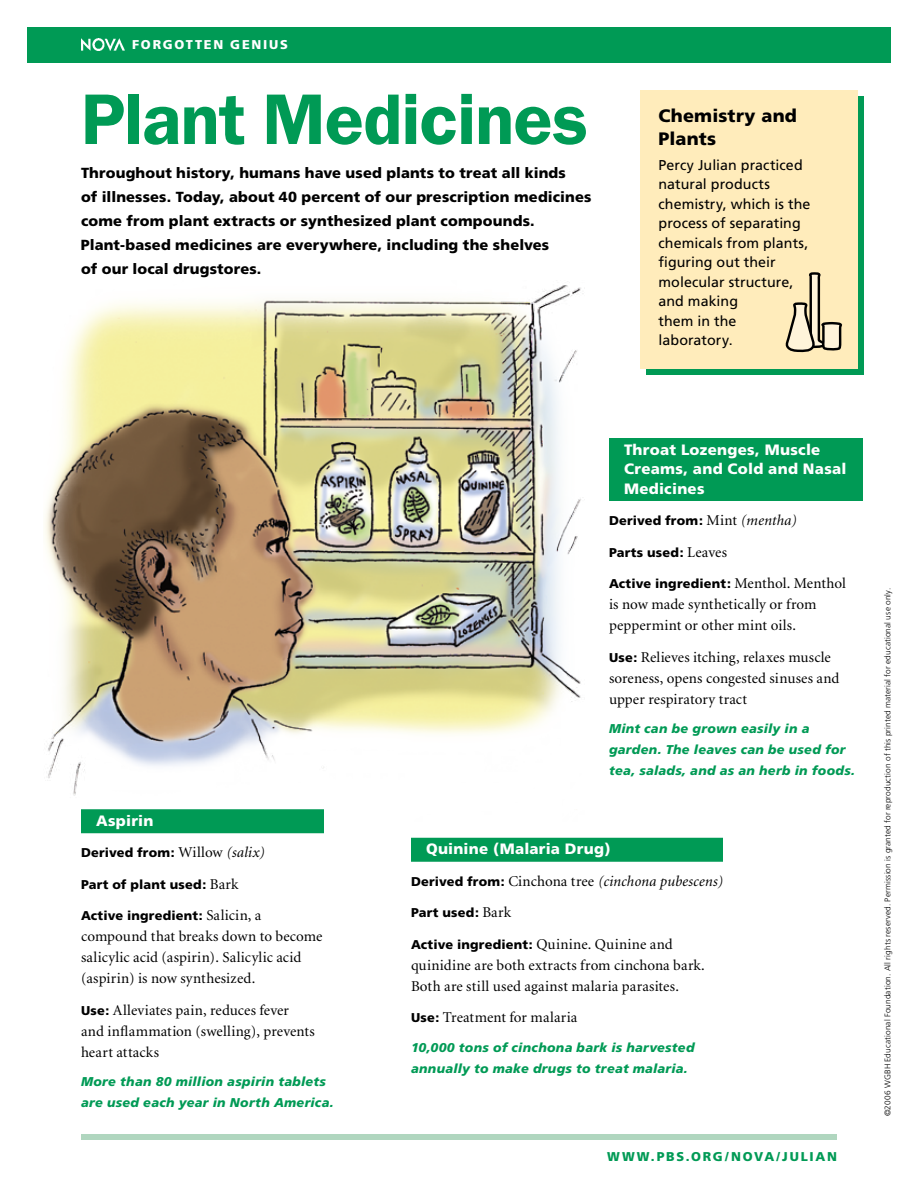
<style>
.page{position:relative;width:918px;height:1188px;background:#fff}
.page>*{position:absolute;margin:0;border:0;box-sizing:border-box;transform-origin:0 0}
.t1{font:600 72px "Franklin Gothic";letter-spacing:-.01em;color:#009a55}
.t2{font:900 18px/22.5px "Frutiger";letter-spacing:.015em;color:#000}
.t3{font:15px/21px "Minion";letter-spacing:.01em;color:#000}
.t4{font:900 15px/19.5px "Frutiger";letter-spacing:.02em;color:#fff}
.t5{font:italic 15px "Minion";letter-spacing:.01em;color:#000}
.t6{font:900 14.7px/24px "Frutiger";letter-spacing:.01em;color:#000}
.t7{font:14.25px/19.5px "Frutiger";letter-spacing:.005em;color:#000}
.t8{font:italic 900 12.75px/21px "Frutiger";letter-spacing:.025em;color:#009a55}
.t9{font:900 12.75px "Frutiger";letter-spacing:.015em;color:#000}
.t10{font:900 12.75px "Frutiger";letter-spacing:.135em;color:#009a55}
.t11{font:900 12.75px "Frutiger";letter-spacing:.14em;color:#fff}
.t12{font:300 8.25px "Frutiger";letter-spacing:.015em;color:#000}
.s1{font-family:"Minion";font-weight:400;font-size:15px}
.s2{font-family:"Minion";font-weight:400;font-style:italic;font-size:15px}
.s3{font-family:"Frutiger";font-weight:900;font-size:12.75px}
.s4{font-family:"Frutiger";font-weight:900;font-style:normal;font-size:12.75px}
.s5{font-style:normal}
</style>
<div class="page">
<div style="left:27px;top:27px;width:864px;height:36px;background:#009a55"></div>
<div style="left:81px;top:1134px;width:756px;height:6px;background:#b0d6bf"></div>
<img style="left:45px;top:285px;width:538px;height:511px">
<div style="left:411px;top:838px;width:312px;height:24px;background:#009a55"></div>
<div style="left:609px;top:438px;width:254px;height:63px;background:#009a55"></div>
<div style="left:81px;top:809px;width:243px;height:24px;background:#009a55"></div>
<div style="left:646px;top:96px;width:218px;height:279px;background:#009a55"></div>
<div style="left:640px;top:90px;width:218px;height:279px;background:#ffecbb"></div>
<svg style="left:785px;top:272px;width:58px;height:81px"></svg>
<img style="left:81px;top:38px;width:44px;height:12px">
<p class="t11" style="left:132px;top:37px;width:21px">FORGO</p>
<p class="t11" style="left:186px;top:37px;width:76px">TTEN GENIUS</p>
<h1 class="t1" style="left:81px;top:77px;width:509px">Plant Medicines</h1>
<p class="t6" style="left:81px;top:161px;width:512px">Throughout history, humans have used plants to treat all kinds<br>of illnesses. Today, about 40 percent of our prescription medicines come from plant extracts or synthesized plant compounds.<br>Plant-based medicines are everywhere, including the shelves<br>of our local drugstores.</p>
<p class="t2" style="left:658px;top:105px;width:140px">Chemistry and<br>Plants</p>
<p class="t7" style="left:658px;top:155px;width:153px">Percy Julian practiced natural products chemistry, which is the process of separating chemicals from plants, figuring out their molecular structure, and making<br>them in the laboratory.</p>
<p class="t4" style="left:96px;top:811px;width:59px">Aspirin</p>
<p class="t9" style="left:81px;top:845px;width:185px">Derived from: <span class="s1">Willow</span> <span class="s2">(salix)</span></p>
<p class="t9" style="left:81px;top:877px;width:159px">Part of plant used: <span class="s1">Bark</span></p>
<p class="t9" style="left:81px;top:908px;width:182px">Active ingredient: <span class="s1">Salicin, a</span></p>
<p class="t3" style="left:81px;top:926px;width:243px">compound that breaks down to become salicylic acid (aspirin). Salicylic acid (aspirin) is now synthesized.</p>
<p class="t3" style="left:81px;top:1000px;width:235px"><span class="s3">Use:</span> Alleviates pain, reduces fever and inflammation (swelling), prevents heart attacks</p>
<p class="t8" style="left:81px;top:1071px;width:254px">More than 80 million aspirin tablets are used each year in North America.</p>
<p class="t4" style="left:624px;top:439px;width:224px">Throat Lozenges, Muscle<br>Creams, and Cold and Nasal<br>Medicines</p>
<p class="t9" style="left:609px;top:513px;width:189px">Derived from: <span class="s1">Mint</span> <span class="s2">(mentha)</span></p>
<p class="t9" style="left:609px;top:544px;width:119px">Parts used: <span class="s1">Leaves</span></p>
<p class="t9" style="left:609px;top:576px;width:238px">Active ingredient: <span class="s1">Menthol. Menthol</span></p>
<p class="t3" style="left:609px;top:594px;width:209px">is now made synthetically or from peppermint or other mint oils.</p>
<p class="t3" style="left:609px;top:647px;width:232px"><span class="s3">Use:</span> Relieves itching, relaxes muscle soreness, opens congested sinuses and upper respiratory tract</p>
<p class="t8" style="left:609px;top:718px;width:248px">Mint can be grown easily in a garden. The leaves can be used for tea, salads, and as an herb in foods.</p>
<p class="t4" style="left:426px;top:839px;width:186px">Quinine (Malaria Drug)</p>
<p class="t5" style="left:411px;top:874px;width:313px"><span class="s4">Derived from:</span> <span class="s5">Cinchona tree</span> (cinchona pubescens)</p>
<p class="t9" style="left:411px;top:905px;width:102px">Part used: <span class="s1">Bark</span></p>
<p class="t3" style="left:411px;top:934px;width:295px"><span class="s3">Active ingredient:</span> Quinine. Quinine and quinidine are both extracts from cinchona bark.<br>Both are still used against malaria parasites.</p>
<p class="t3" style="left:411px;top:1007px;width:168px"><span class="s3">Use:</span> Treatment for malaria</p>
<p class="t8" style="left:411px;top:1037px;width:285px">10,000 tons of cinchona bark is harvested annually to make drugs to treat malaria.</p>
<p class="t10" style="left:607px;top:1149px;width:231px">www.pbs.org/nova/julian</p>
<p class="t12" style="left:883px;top:1116px;width:530px;rotate:-90deg">©2006 WGBH Educational Foundation. All rights reserved. Permission is granted for reproduction of this printed material for educational use only.</p>
</div>
